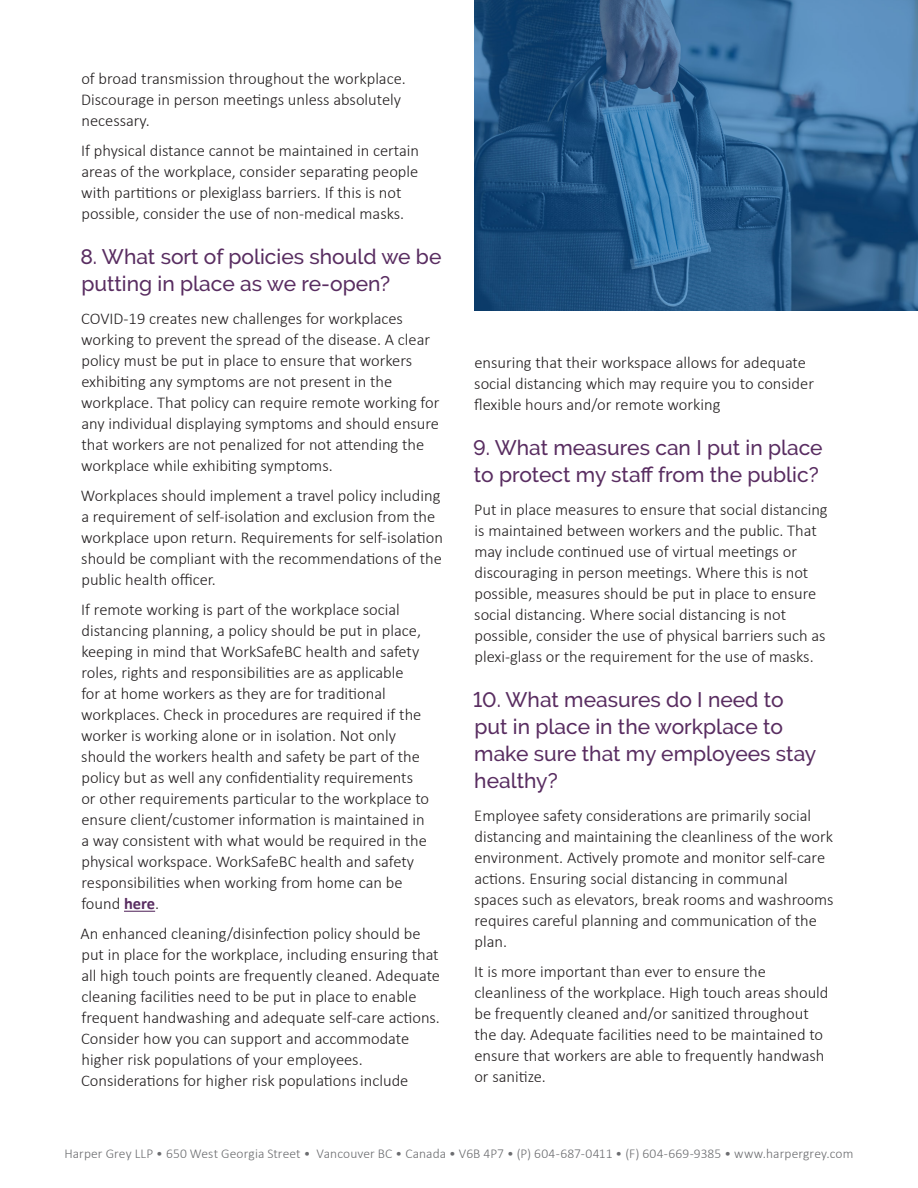
<style>
.page{position:relative;width:918px;height:1188px;background:#fff}
.page>*{position:absolute;margin:0;border:0;box-sizing:border-box;transform-origin:0 0}
.In_body_Subhead{font:500 21px/27px "Raleway";color:#592d61}
.Second_Paragraph{font:300 16.5px/21px "Calibri";color:#231f20}
.t1{font:300 13.5px "Calibri";letter-spacing:.005em;color:#6c6d70}
.s1{font-weight:700;color:#592d61}
</style>
<div class="page">
<hr style="left:124px;top:911px;width:31px;height:1px;background:#592d61">
<img style="left:474px;top:0;width:444px;height:310px">
<p class="Second_Paragraph" style="left:81px;top:68px;width:326px">of broad transmission throughout the workplace.<br>Discourage in person meetings unless absolutely necessary.</p>
<p class="Second_Paragraph" style="left:81px;top:140px;width:339px">If physical distance cannot be maintained in certain areas of the workplace, consider separating people with partitions or plexiglass barriers. If this is not possible, consider the use of non-medical masks.</p>
<p class="In_body_Subhead" style="left:80px;top:243px;width:363px">8. What sort of policies should we be putting in place as we re-open?</p>
<p class="Second_Paragraph" style="left:81px;top:308px;width:360px">COVID-19 creates new challenges for workplaces working to prevent the spread of the disease. A clear policy must be put in place to ensure that workers exhibiting any symptoms are not present in the workplace. That policy can require remote working for any individual displaying symptoms and should ensure that workers are not penalized for not attending the workplace while exhibiting symptoms.</p>
<p class="Second_Paragraph" style="left:81px;top:485px;width:364px">Workplaces should implement a travel policy including a requirement of self-isolation and exclusion from the workplace upon return. Requirements for self-isolation should be compliant with the recommendations of the public health officer.</p>
<p class="Second_Paragraph" style="left:81px;top:599px;width:349px">If remote working is part of the workplace social distancing planning, a policy should be put in place, keeping in mind that WorkSafeBC health and safety roles, rights and responsibilities are as applicable<br>for at home workers as they are for traditional workplaces. Check in procedures are required if the worker is working alone or in isolation. Not only should the workers health and safety be part of the policy but as well any confidentiality requirements or other requirements particular to the workplace to ensure client/customer information is maintained in a way consistent with what would be required in the physical workspace. WorkSafeBC health and safety responsibilities when working from home can be found <span class="s1">here</span>.</p>
<p class="Second_Paragraph" style="left:81px;top:923px;width:361px">An enhanced cleaning/disinfection policy should be put in place for the workplace, including ensuring that all high touch points are frequently cleaned. Adequate cleaning facilities need to be put in place to enable frequent handwashing and adequate self-care actions.<br>Consider how you can support and accommodate higher risk populations of your employees.<br>Considerations for higher risk populations include</p>
<p class="Second_Paragraph" style="left:474px;top:352px;width:341px">ensuring that their workspace allows for adequate social distancing which may require you to consider flexible hours and/or remote working</p>
<p class="In_body_Subhead" style="left:473px;top:434px;width:351px">9. What measures can I put in place to protect my staff from the public?</p>
<p class="Second_Paragraph" style="left:474px;top:499px;width:355px">Put in place measures to ensure that social distancing is maintained between workers and the public. That may include continued use of virtual meetings or discouraging in person meetings. Where this is not possible, measures should be put in place to ensure social distancing. Where social distancing is not possible, consider the use of physical barriers such as plexi-glass or the requirement for the use of masks.</p>
<p class="In_body_Subhead" style="left:473px;top:686px;width:345px">10. What measures do I need to put in place in the workplace to make sure that my employees stay healthy?</p>
<p class="Second_Paragraph" style="left:474px;top:805px;width:361px">Employee safety considerations are primarily social distancing and maintaining the cleanliness of the work environment. Actively promote and monitor self-care actions. Ensuring social distancing in communal spaces such as elevators, break rooms and washrooms requires careful planning and communication of the plan.</p>
<p class="Second_Paragraph" style="left:474px;top:961px;width:356px">It is more important than ever to ensure the cleanliness of the workplace. High touch areas should be frequently cleaned and/or sanitized throughout the day. Adequate facilities need to be maintained to ensure that workers are able to frequently handwash or sanitize.</p>
<p class="t1" style="left:65px;top:1145px;width:790px">Harper Grey LLP • 650 West Georgia Street • Vancouver BC • Canada • V6B 4P7 • (P) 604-687-0411 • (F) 604-669-9385 • www.harpergrey.com</p>
</div>
